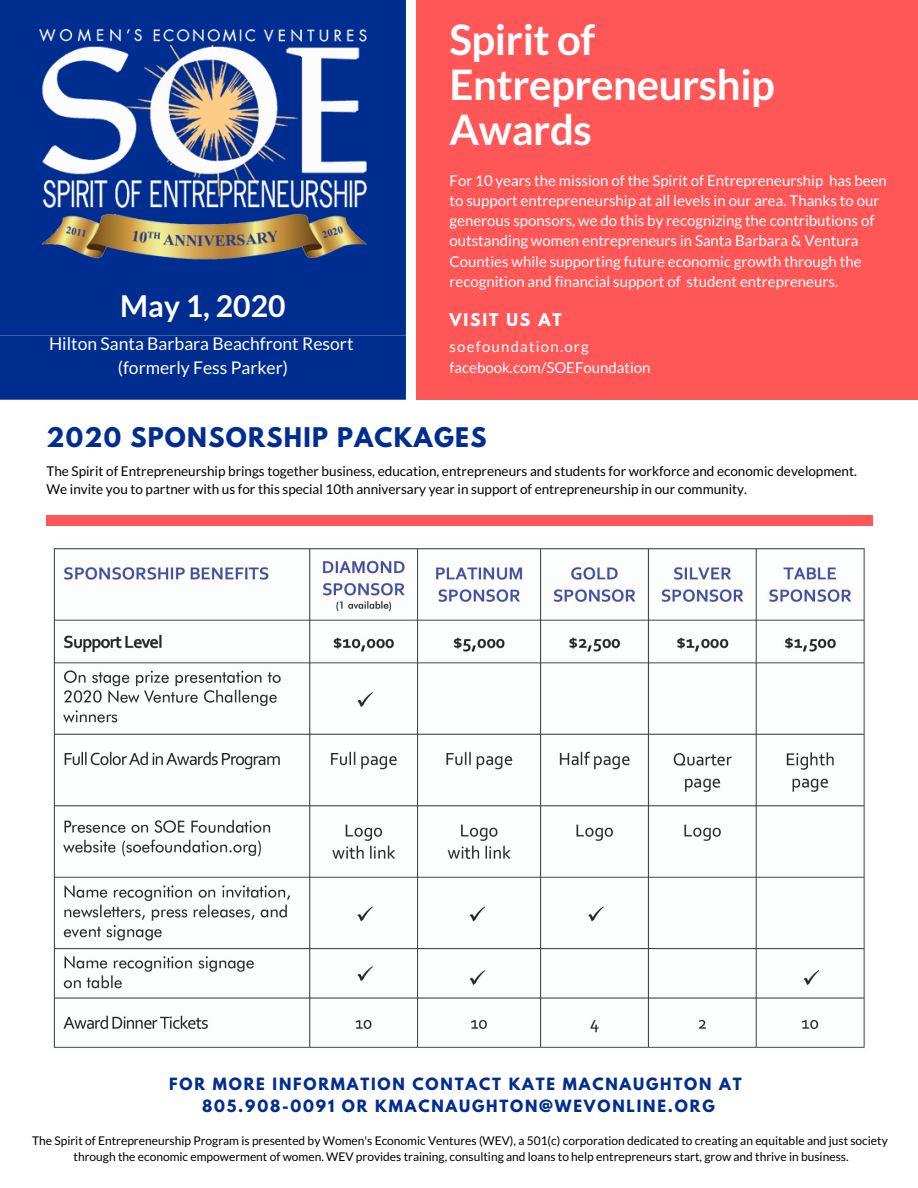
<style>
.page{position:relative;width:918px;height:1188px;background:#fff}
.page>*{position:absolute;margin:0;border:0;box-sizing:border-box;transform-origin:0 0}
.t1{font:700 42px/45px "Lato";letter-spacing:-.01em;color:#fff}
.t2{font:700 30px "Lato";color:#fff}
.t3{font:700 24px "League Spartan";letter-spacing:.055em;color:#002d90}
.t4{font:17.55px/23.7px "Lato";color:#fff;text-align:center}
.t5{font:700 15.6px "League Spartan";letter-spacing:.12em;color:#fff}
.t6{font:15px/20.2px "Lato";color:#fff}
.t7{font:700 15px/21.6px "League Spartan";letter-spacing:.12em;color:#002d90;text-align:center}
.t8{font:15px "Lato";letter-spacing:.08em;color:#fff}
.t9{font:13.5px/18px "Lato";color:#000}
.t10{font:12px/15.8px "Lato";color:#000;text-align:center}
</style>
<div class="page">
<div style="left:46px;top:516px;width:827px;height:10px;background:#ff5757"></div>
<div style="left:417px;top:0;width:488px;height:400px;background:#ff5757"></div>
<div style="left:0;top:0;width:406px;height:336px;background:#002d90"></div>
<div style="left:0;top:336px;width:406px;height:64px;background:#002d90"></div>
<img style="left:35px;top:24px;width:336px;height:238px">
<div style="left:894px;top:0;width:24px;height:400px;background:#ff5757"></div>
<img style="left:53px;top:548px;width:812px;height:500px">
<h1 class="t1" style="left:450px;top:16px;width:327px">Spirit of<br>Entrepreneurship<br>Awards</h1>
<h2 class="t2" style="left:120px;top:287px;width:167px">May 1, 2020</h2>
<p class="t4" style="left:49px;top:332px;width:306px">Hilton Santa Barbara Beachfront Resort (formerly Fess Parker)</p>
<p class="t6" style="left:450px;top:170px;width:439px">For 10 years the mission of the Spirit of Entrepreneurship has been to support entrepreneurship at all levels in our area. Thanks to our generous sponsors, we do this by recognizing the contributions of outstanding women entrepreneurs in Santa Barbara &amp; Ventura Counties while supporting future economic growth through the recognition and financial support of student entrepreneurs.</p>
<p class="t5" style="left:450px;top:312px;width:114px">VISIT US AT</p>
<p class="t8" style="left:450px;top:337px;width:141px">soefoundation.org</p>
<p class="t6" style="left:450px;top:357px;width:203px">facebook.com/SOEFoundation</p>
<h3 class="t3" style="left:46px;top:426px;width:442px">2020 SPONSORSHIP PACKAGES</h3>
<p class="t9" style="left:46px;top:462px;width:812px">The Spirit of Entrepreneurship brings together business, education, entrepreneurs and students for workforce and economic development.<br>We invite you to partner with us for this special 10th anniversary year in support of entrepreneurship in our community.</p>
<p class="t7" style="left:169px;top:1075px;width:574px">FOR MORE INFORMATION CONTACT KATE MACNAUGHTON AT<br>805.908-0091 OR KMACNAUGHTON@WEVONLINE.ORG</p>
<p class="t10" style="left:32px;top:1133px;width:857px">The Spirit of Entrepreneurship Program is presented by Women's Economic Ventures (WEV), a 501(c) corporation dedicated to creating an equitable and just society through the economic empowerment of women. WEV provides training, consulting and loans to help entrepreneurs start, grow and thrive in business.</p>
</div>
